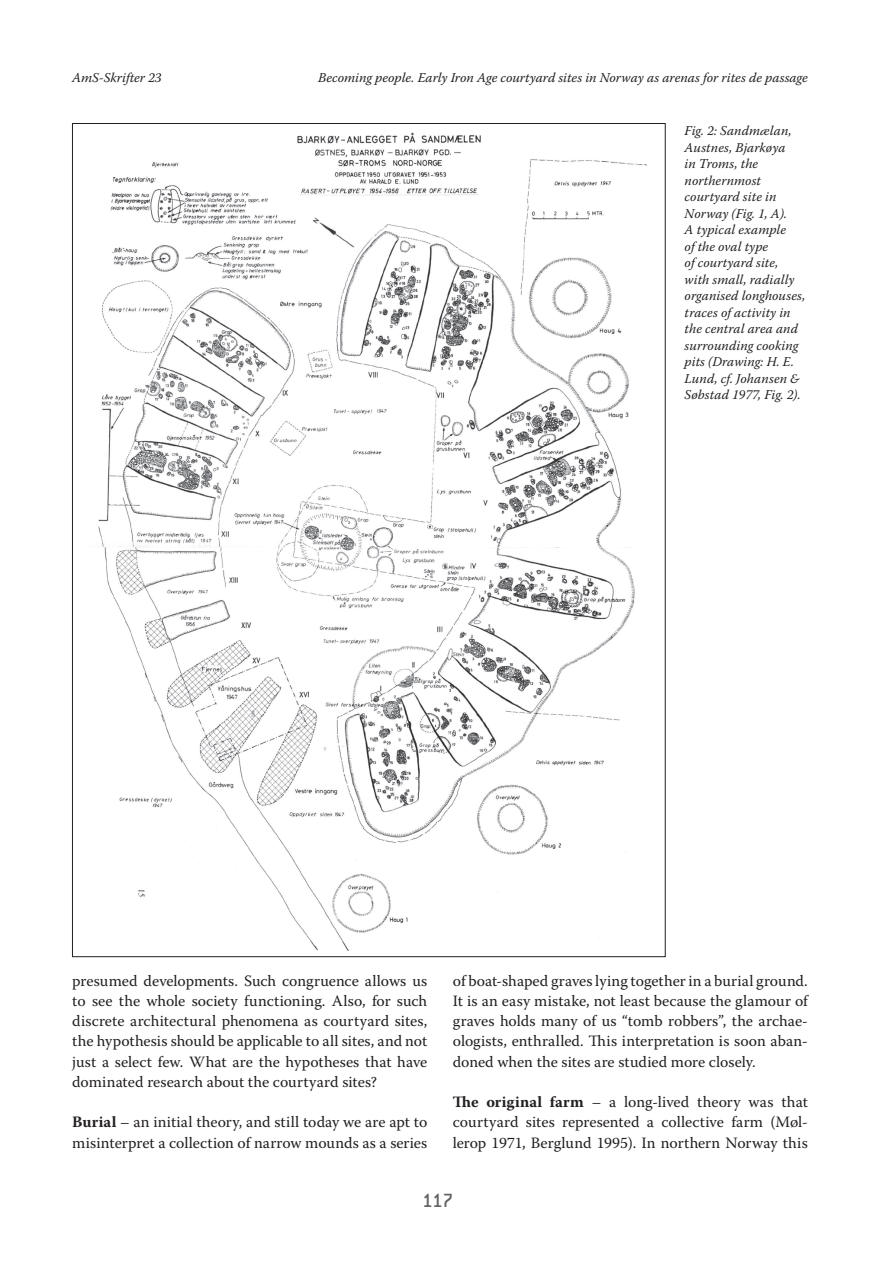
<style>
.page{position:relative;width:893px;height:1263px;background:#fff}
.page>*{position:absolute;margin:0;border:0;box-sizing:border-box;transform-origin:0 0}
.t1{font:500 21px "Conduit ITC";color:#636366}
.t2{font:15.75px/20.2px "Warnock Pro";letter-spacing:.005em;color:#231f20;text-align:justify}
.t3{font:italic 13.5px/16.5px "Warnock Pro";letter-spacing:.005em;color:#231f20}
.s1{font-weight:700}
</style>
<div class="page">
<img style="left:98px;top:132px;width:549px;height:819px">
<p class="t3" style="left:72px;top:69px;width:91px">AmS-Skrifter 23</p>
<p class="t3" style="left:318px;top:69px;width:491px">Becoming people. Early Iron Age courtyard sites in Norway as arenas for rites de passage</p>
<p class="t3" style="left:685px;top:122px;width:122px">Fig. 2: Sandmælan,<br>Austnes, Bjarkøya<br>in Troms, the northernmost courtyard site in<br>Norway (Fig. 1, A).<br>A typical example<br>of the oval type<br>of courtyard site, with small, radially organised longhouses, traces of activity in the central area and surrounding cooking pits (Drawing: H. E.<br>Lund, cf. Johansen &amp;<br>Søbstad 1977, Fig. 2).</p>
<p class="t2" style="left:72px;top:970px;width:357px">presumed developments. Such congruence allows us to see the whole society functioning. Also, for such discrete architectural phenomena as courtyard sites, the hypothesis should be applicable to all sites, and not just a select few. What are the hypotheses that have dominated research about the courtyard sites?</p>
<p class="t2" style="left:72px;top:1112px;width:357px"><span class="s1">Burial</span> – an initial theory, and still today we are apt to misinterpret a collection of narrow mounds as a series</p>
<p class="t2" style="left:453px;top:970px;width:357px">of boat-shaped graves lying together in a burial ground.<br>It is an easy mistake, not least because the glamour of graves holds many of us “tomb robbers”, the archae&shy;ologists, enthralled. This interpretation is soon aban&shy;doned when the sites are studied more closely.</p>
<p class="t2" style="left:453px;top:1091px;width:357px"><span class="s1">The original farm</span> – a long-lived theory was that courtyard sites represented a collective farm (Møl&shy;lerop 1971, Berglund 1995). In northern Norway this</p>
<h1 class="t1" style="left:422px;top:1188px;width:32px">117</h1>
</div>
